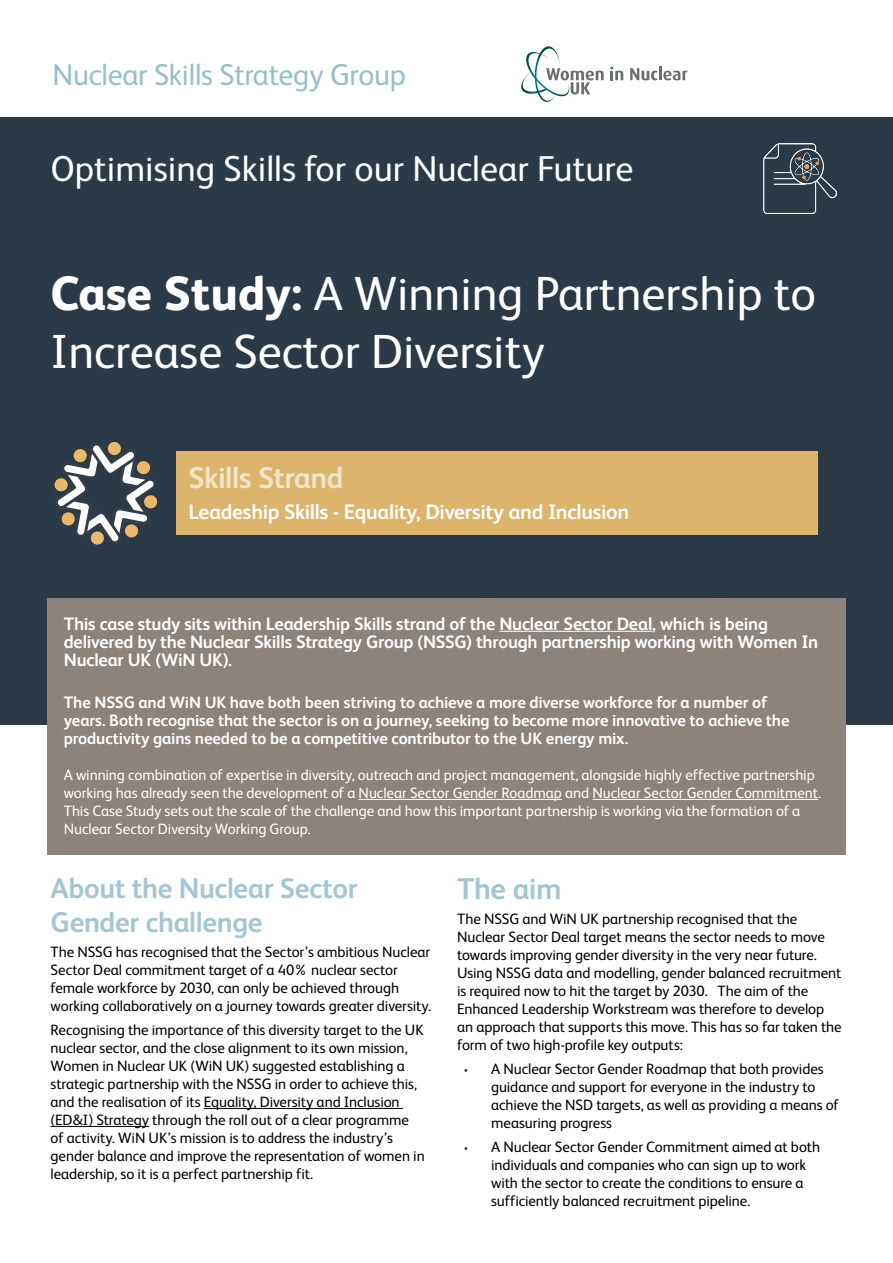
<style>
.page{position:relative;width:893px;height:1263px;background:#fff}
.page>*{position:absolute;margin:0;border:0;box-sizing:border-box;transform-origin:0 0}
.Heading{font:48px/57.6px "FS Albert";color:#fff}
.t1{font:36px "FS Albert";color:#fff}
.t2{font:30px "FS Albert";letter-spacing:-.01em;color:#96bfcb}
.Body{font:700 30px "FS Albert";letter-spacing:-.02em;color:#f3e5cb}
.Body-2{font:700 30px "FS Albert";letter-spacing:-.015em;color:#a4c6d3}
.Body-3{font:700 28.5px/34.2px "FS Albert";letter-spacing:-.015em;color:#a4c6d3}
.Body-4{font:700 21px "FS Albert";letter-spacing:-.015em;color:#fff}
.Intro_Section{font:700 18px/18px "FS Albert";letter-spacing:-.015em;color:#fff}
.Intro_Section-2{font:700 16.5px/18px "FS Albert";letter-spacing:-.01em;color:#fff}
.Body-5{font:15px/18px "FS Albert";letter-spacing:-.005em;color:#000}
.Intro_Section-3{font:15px/18px "FS Albert";letter-spacing:-.005em;color:#fff}
.s1{font-weight:800}
.s2{font-family:"Myriad Pro";font-size:13.5px;color:#293a45}
</style>
<div class="page">
<div style="left:0;top:117px;width:893px;height:608px;background:#2b3a46"></div>
<div style="left:176px;top:452px;width:641px;height:83px;background:#dcb46c"></div>
<hr style="left:204px;top:1108px;width:199px;height:1px;background:#000">
<hr style="left:51px;top:1126px;width:98px;height:1px;background:#000">
<svg style="left:55px;top:442px;width:102px;height:103px"></svg>
<img style="left:763px;top:143px;width:73px;height:71px">
<div style="left:47px;top:599px;width:799px;height:256px;background:#8c837c"></div>
<hr style="left:499px;top:631px;width:153px;height:1px;background:#fff">
<hr style="left:359px;top:799px;width:203px;height:1px;background:#fff">
<hr style="left:592px;top:799px;width:226px;height:1px;background:#fff">
<svg style="left:630px;top:68px;width:27px;height:12px"></svg>
<hr style="left:659px;top:66px;width:3px;height:14px;background:#6c6d70">
<svg style="left:663px;top:71px;width:25px;height:9px"></svg>
<svg style="left:521px;top:46px;width:83px;height:56px"></svg>
<svg style="left:610px;top:67px;width:13px;height:13px"></svg>
<p class="t2" style="left:53px;top:57px;width:355px">Nuclear Skills Strategy Group</p>
<p class="t1" style="left:51px;top:148px;width:584px">Optimising Skills for our Nuclear Future</p>
<p class="Heading" style="left:51px;top:265px;width:767px"><span class="s1">Case Study:</span> A Winning Partnership to<br>Increase Sector Diversity</p>
<p class="Body" style="left:189px;top:460px;width:157px">Skills Strand</p>
<p class="Body-4" style="left:189px;top:500px;width:442px">Leadeship Skills - Equality, Diversity and Inclusion</p>
<p class="Intro_Section" style="left:64px;top:614px;width:756px">This case study sits within Leadership Skills strand of the Nuclear Sector Deal, which is being delivered by the Nuclear Skills Strategy Group (NSSG) through partnership working with Women In<br>Nuclear UK (WiN UK).</p>
<p class="Intro_Section-2" style="left:64px;top:693px;width:727px">The NSSG and WiN UK have both been striving to achieve a more diverse workforce for a number of years. Both recognise that the sector is on a journey, seeking to become more innovative to achieve the productivity gains needed to be a competitive contributor to the UK energy mix.</p>
<p class="Intro_Section-3" style="left:64px;top:766px;width:759px">A winning combination of expertise in diversity, outreach and project management, alongside highly effective partnership working has already seen the development of a Nuclear Sector Gender Roadmap and Nuclear Sector Gender Commitment.<br>This Case Study sets out the scale of the challenge and how this important partnership is working via the formation of a Nuclear Sector Diversity Working Group.</p>
<p class="Body-3" style="left:51px;top:871px;width:308px">About the Nuclear Sector<br>Gender challenge</p>
<p class="Body-5" style="left:51px;top:942px;width:382px">The NSSG has recognised that the Sector’s ambitious Nuclear Sector Deal commitment target of a 40% nuclear sector female workforce by 2030, can only be achieved through working collaboratively on a journey towards greater diversity.</p>
<p class="Body-5" style="left:51px;top:1021px;width:376px">Recognising the importance of this diversity target to the UK nuclear sector, and the close alignment to its own mission, Women in Nuclear UK (WiN UK) suggested establishing a strategic partnership with the NSSG in order to achieve this, and the realisation of its Equality, Diversity and Inclusion (ED&amp;I) Strategy through the roll out of a clear programme of activity. WiN UK’s mission is to address the industry’s gender balance and improve the representation of women in leadership, so it is a perfect partnership fit.</p>
<p class="Body-2" style="left:457px;top:871px;width:106px">The aim</p>
<p class="Body-5" style="left:457px;top:909px;width:386px">The NSSG and WiN UK partnership recognised that the Nuclear Sector Deal target means the sector needs to move towards improving gender diversity in the very near future.<br>Using NSSG data and modelling, gender balanced recruitment is required now to hit the target by 2030. The aim of the Enhanced Leadership Workstream was therefore to develop an approach that supports this move. This has so far taken the form of two high-profile key outputs:</p>
<p class="Body-5" style="left:491px;top:1060px;width:349px;text-indent:-27px"><span class="s2">•</span> A Nuclear Sector Gender Roadmap that both provides guidance and support for everyone in the industry to achieve the NSD targets, as well as providing a means of measuring progress</p>
<p class="Body-5" style="left:491px;top:1138px;width:330px;text-indent:-27px"><span class="s2">•</span> A Nuclear Sector Gender Commitment aimed at both individuals and companies who can sign up to work with the sector to create the conditions to ensure a sufficiently balanced recruitment pipeline.</p>
</div>
